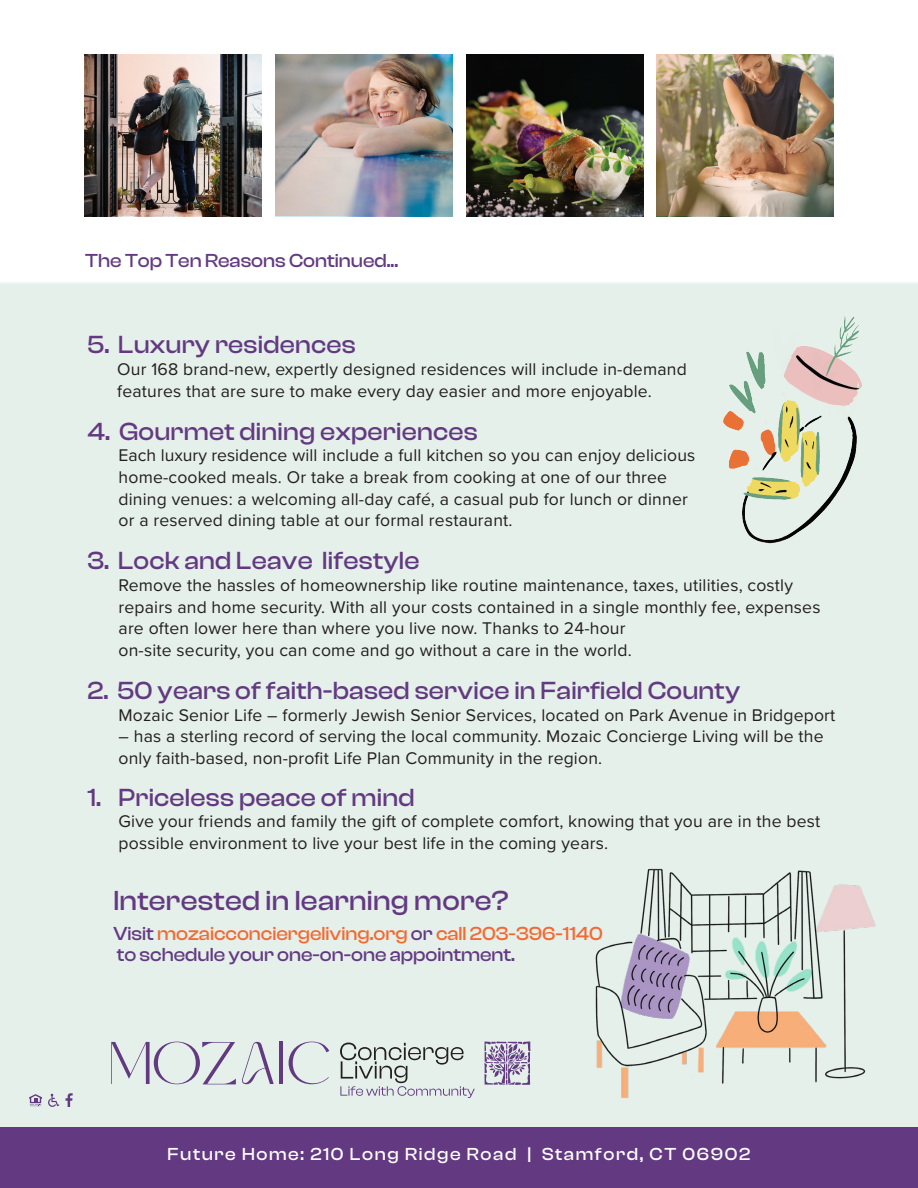
<style>
.page{position:relative;width:918px;height:1188px;background:#fff}
.page>*{position:absolute;margin:0;border:0;box-sizing:border-box;transform-origin:0 0}
.t1{font:500 28.5px "Clash Display";letter-spacing:.01em;color:#633a81}
.t2{font:500 25.65px "Clash Display";letter-spacing:.01em;color:#633a81}
.t3{font:500 19.5px/21px "Clash Display";color:#633a81}
.t4{font:500 18px "Clash Display";letter-spacing:.09em;color:#fff}
.t5{font:17.55px/21.6px "Proxima Nova";letter-spacing:.01em;color:#231f20}
.s1{color:#f26a32}
.s2{font-size:21.9px}
</style>
<div class="page">
<div style="left:0;top:282px;width:918px;height:846px;background:#e5f0ea"></div>
<svg style="left:242px;top:1042px;width:32px;height:42px"></svg>
<hr style="left:279px;top:1042px;width:4px;height:42px;background:#633a81">
<svg style="left:289px;top:1042px;width:40px;height:42px;background:#d4d9dc"></svg>
<svg style="left:111px;top:1042px;width:125px;height:42px;background:#ced0d7"></svg>
<svg style="left:340px;top:1043px;width:135px;height:55px;background:#c9d1ce"></svg>
<svg style="left:484px;top:1041px;width:47px;height:44px;background:#afa5be"></svg>
<div style="left:0;top:1128px;width:918px;height:60px;background:#633a81"></div>
<svg style="left:48px;top:1094px;width:11px;height:13px"></svg>
<svg style="left:29px;top:1094px;width:13px;height:12px"></svg>
<svg style="left:65px;top:1093px;width:8px;height:14px"></svg>
<img style="left:569px;top:788px;width:325px;height:340px">
<img style="left:85px;top:54px;width:177px;height:162px">
<img style="left:276px;top:54px;width:177px;height:162px">
<img style="left:466px;top:54px;width:177px;height:162px">
<img style="left:657px;top:54px;width:177px;height:162px">
<img style="left:708px;top:313px;width:210px;height:240px">
<p class="t3" style="left:85px;top:250px;width:314px">The Top Ten Reasons Continued...</p>
<p class="t2" style="left:88px;top:330px;width:270px">5. Luxury residences</p>
<p class="t5" style="left:117px;top:357px;width:571px">Our 168 brand-new, expertly designed residences will include in-demand features that are sure to make every day easier and more enjoyable.</p>
<p class="t2" style="left:88px;top:417px;width:392px">4. Gourmet dining experiences</p>
<p class="t5" style="left:119px;top:444px;width:578px">Each luxury residence will include a full kitchen so you can enjoy delicious home-cooked meals. Or take a break from cooking at one of our three dining venues: a welcoming all-day café, a casual pub for lunch or dinner or a reserved dining table at our formal restaurant.</p>
<p class="t2" style="left:88px;top:546px;width:334px">3. Lock and Leave lifestyle</p>
<p class="t5" style="left:119px;top:573px;width:703px">Remove the hassles of homeownership like routine maintenance, taxes, utilities, costly repairs and home security. With all your costs contained in a single monthly fee, expenses are often lower here than where you live now. Thanks to 24-hour<br>on-site security, you can come and go without a care in the world.</p>
<p class="t2" style="left:88px;top:676px;width:654px">2. 50 years of faith-based service in Fairfield County</p>
<p class="t5" style="left:119px;top:703px;width:718px">Mozaic Senior Life – formerly Jewish Senior Services, located on Park Avenue in Bridgeport</p>
<p class="t5" style="left:119px;top:725px;width:707px">– has a sterling record of serving the local community. Mozaic Concierge Living will be the only faith-based, non-profit Life Plan Community in the region.</p>
<p class="t2" style="left:88px;top:783px;width:329px">1. Priceless peace of mind</p>
<p class="t5" style="left:119px;top:810px;width:703px">Give your friends and family the gift of complete comfort, knowing that you are in the best possible environment to live your best life in the coming years.</p>
<p class="t1" style="left:113px;top:885px;width:397px">Interested in learning more?</p>
<p class="t3" style="left:113px;top:923px;width:491px">Visit <span class="s1">mozaicconciergeliving.org</span> or <span class="s1">call 203-396-1140 </span>to schedule your one-on-one appointment.</p>
<p class="t4" style="left:168px;top:1144px;width:584px">Future Home: 210 Long Ridge Road <span class="s2">I</span> Stamford, CT 06902</p>
</div>
